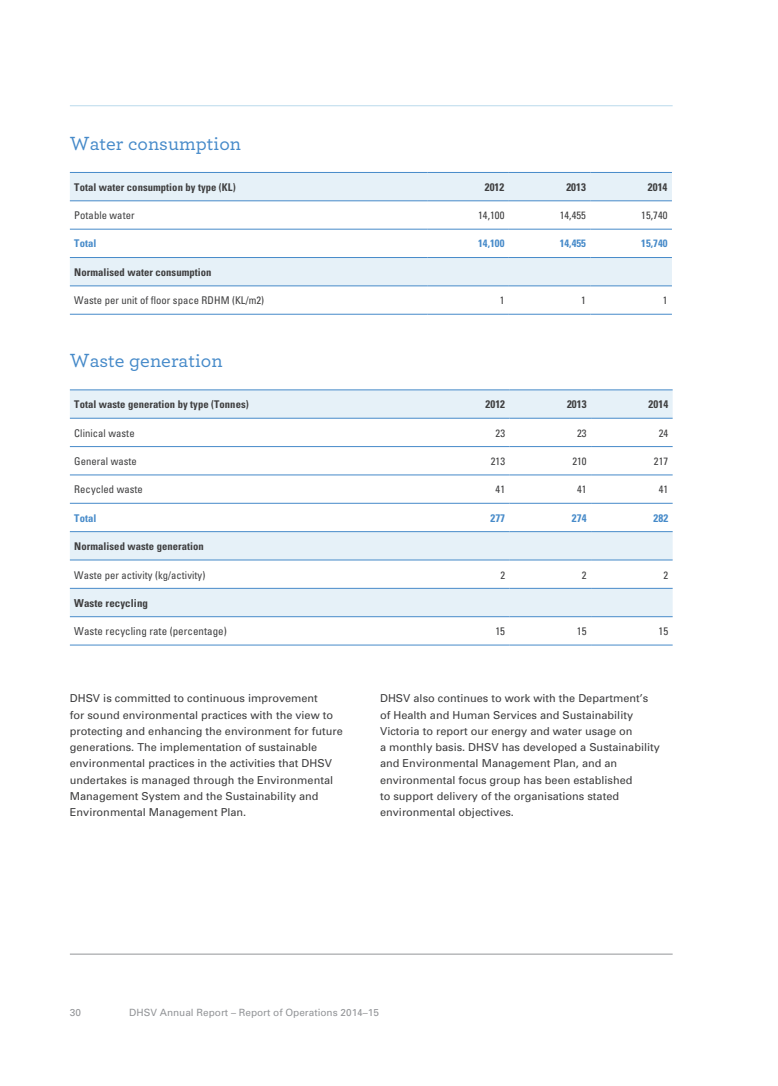
<style>
.page{position:relative;width:778px;height:1086px;background:#fff}
.page>*{position:absolute;margin:0;border:0;box-sizing:border-box;transform-origin:0 0}
.t1{font:500 20px "Archer";color:#468ac9}
.t2{font:11px/16.2px "Univers";color:#3e3e3f}
.t3{font:700 condensed 11px "Univers";letter-spacing:.005em;color:#3e3e3f}
.t4{font:condensed 11px "Univers";letter-spacing:.005em;color:#3e3e3f}
.t5{font:700 condensed 11px "Univers";letter-spacing:.005em;color:#468ac9}
.t6{font:condensed 10.62px "Univers";letter-spacing:.005em;color:#3e3e3f}
.t7{font:700 condensed 10.62px "Univers";letter-spacing:.005em;color:#3e3e3f}
.t8{font:700 condensed 10.62px "Univers";letter-spacing:.005em;color:#468ac9}
.t9{font:10px "Univers";color:#939598}
</style>
<div class="page">
<hr style="left:70px;top:953px;width:602px;height:1px;background:#939598">
<hr style="left:70px;top:105px;width:602px;height:1px;background:#badaec">
<div style="left:70px;top:173px;width:601px;height:27px;background:#e6f1f8"></div>
<svg style="left:70px;top:201px;width:601px;height:113px"></svg>
<hr style="left:70px;top:172px;width:357px;height:1px;background:#468ac9">
<hr style="left:427px;top:172px;width:81px;height:1px;background:#468ac9">
<hr style="left:508px;top:172px;width:82px;height:1px;background:#468ac9">
<hr style="left:590px;top:172px;width:81px;height:1px;background:#468ac9">
<hr style="left:70px;top:200px;width:357px;height:1px;background:#468ac9">
<hr style="left:427px;top:200px;width:81px;height:1px;background:#468ac9">
<hr style="left:508px;top:200px;width:82px;height:1px;background:#468ac9">
<hr style="left:590px;top:200px;width:81px;height:1px;background:#468ac9">
<hr style="left:70px;top:229px;width:357px;height:1px;background:#468ac9">
<hr style="left:427px;top:229px;width:81px;height:1px;background:#468ac9">
<hr style="left:508px;top:229px;width:82px;height:1px;background:#468ac9">
<hr style="left:590px;top:229px;width:81px;height:1px;background:#468ac9">
<hr style="left:70px;top:257px;width:357px;height:1px;background:#468ac9">
<hr style="left:427px;top:257px;width:81px;height:1px;background:#468ac9">
<hr style="left:508px;top:257px;width:82px;height:1px;background:#468ac9">
<hr style="left:590px;top:257px;width:81px;height:1px;background:#468ac9">
<hr style="left:70px;top:285px;width:357px;height:1px;background:#468ac9">
<hr style="left:427px;top:285px;width:81px;height:1px;background:#468ac9">
<hr style="left:508px;top:285px;width:82px;height:1px;background:#468ac9">
<hr style="left:590px;top:285px;width:81px;height:1px;background:#468ac9">
<hr style="left:70px;top:314px;width:357px;height:1px;background:#468ac9">
<hr style="left:427px;top:314px;width:81px;height:1px;background:#468ac9">
<hr style="left:508px;top:314px;width:82px;height:1px;background:#468ac9">
<hr style="left:590px;top:314px;width:81px;height:1px;background:#468ac9">
<svg style="left:70px;top:390px;width:602px;height:28px;background:#e2eef6"></svg>
<svg style="left:70px;top:447px;width:602px;height:198px"></svg>
<hr style="left:70px;top:389px;width:358px;height:1px;background:#468ac9">
<hr style="left:428px;top:389px;width:81px;height:1px;background:#468ac9">
<hr style="left:509px;top:389px;width:82px;height:1px;background:#468ac9">
<hr style="left:591px;top:389px;width:81px;height:1px;background:#468ac9">
<hr style="left:70px;top:418px;width:358px;height:1px;background:#468ac9">
<hr style="left:428px;top:418px;width:81px;height:1px;background:#468ac9">
<hr style="left:509px;top:418px;width:82px;height:1px;background:#468ac9">
<hr style="left:591px;top:418px;width:81px;height:1px;background:#468ac9">
<hr style="left:70px;top:446px;width:358px;height:1px;background:#468ac9">
<hr style="left:428px;top:446px;width:81px;height:1px;background:#468ac9">
<hr style="left:509px;top:446px;width:82px;height:1px;background:#468ac9">
<hr style="left:591px;top:446px;width:81px;height:1px;background:#468ac9">
<hr style="left:70px;top:475px;width:358px;height:1px;background:#468ac9">
<hr style="left:428px;top:475px;width:81px;height:1px;background:#468ac9">
<hr style="left:509px;top:475px;width:82px;height:1px;background:#468ac9">
<hr style="left:591px;top:475px;width:81px;height:1px;background:#468ac9">
<hr style="left:70px;top:503px;width:358px;height:1px;background:#468ac9">
<hr style="left:428px;top:503px;width:81px;height:1px;background:#468ac9">
<hr style="left:509px;top:503px;width:82px;height:1px;background:#468ac9">
<hr style="left:591px;top:503px;width:81px;height:1px;background:#468ac9">
<hr style="left:70px;top:531px;width:358px;height:1px;background:#468ac9">
<hr style="left:428px;top:531px;width:81px;height:1px;background:#468ac9">
<hr style="left:509px;top:531px;width:82px;height:1px;background:#468ac9">
<hr style="left:591px;top:531px;width:81px;height:1px;background:#468ac9">
<hr style="left:70px;top:560px;width:358px;height:1px;background:#468ac9">
<hr style="left:428px;top:560px;width:81px;height:1px;background:#468ac9">
<hr style="left:509px;top:560px;width:82px;height:1px;background:#468ac9">
<hr style="left:591px;top:560px;width:81px;height:1px;background:#468ac9">
<hr style="left:70px;top:588px;width:358px;height:1px;background:#468ac9">
<hr style="left:428px;top:588px;width:81px;height:1px;background:#468ac9">
<hr style="left:509px;top:588px;width:82px;height:1px;background:#468ac9">
<hr style="left:591px;top:588px;width:81px;height:1px;background:#468ac9">
<hr style="left:70px;top:616px;width:358px;height:1px;background:#468ac9">
<hr style="left:428px;top:616px;width:81px;height:1px;background:#468ac9">
<hr style="left:509px;top:616px;width:82px;height:1px;background:#468ac9">
<hr style="left:591px;top:616px;width:81px;height:1px;background:#468ac9">
<hr style="left:70px;top:645px;width:358px;height:1px;background:#468ac9">
<hr style="left:428px;top:645px;width:81px;height:1px;background:#468ac9">
<hr style="left:509px;top:645px;width:82px;height:1px;background:#468ac9">
<hr style="left:591px;top:645px;width:81px;height:1px;background:#468ac9">
<p class="t1" style="left:70px;top:129px;width:173px">Water consumption</p>
<p class="t7" style="left:74px;top:180px;width:163px">Total water consumption by type (KL)</p>
<p class="t3" style="left:484px;top:180px;width:21px">2012</p>
<p class="t3" style="left:566px;top:180px;width:21px">2013</p>
<p class="t3" style="left:647px;top:180px;width:21px">2014</p>
<p class="t6" style="left:74px;top:209px;width:62px">Potable water</p>
<p class="t6" style="left:478px;top:209px;width:28px">14,100</p>
<p class="t6" style="left:559px;top:209px;width:28px">14,455</p>
<p class="t6" style="left:641px;top:209px;width:28px">15,740</p>
<p class="t8" style="left:74px;top:237px;width:24px">Total</p>
<p class="t8" style="left:478px;top:237px;width:28px">14,100</p>
<p class="t8" style="left:559px;top:237px;width:28px">14,455</p>
<p class="t8" style="left:641px;top:237px;width:28px">15,740</p>
<p class="t7" style="left:74px;top:265px;width:139px">Normalised water consumption</p>
<p class="t6" style="left:74px;top:294px;width:191px">Waste per unit of floor space RDHM (KL/m2)</p>
<p class="t6" style="left:499px;top:294px;width:6px">1</p>
<p class="t6" style="left:581px;top:294px;width:6px">1</p>
<p class="t6" style="left:662px;top:294px;width:6px">1</p>
<p class="t1" style="left:70px;top:346px;width:154px">Waste generation</p>
<p class="t7" style="left:74px;top:398px;width:176px">Total waste generation by type (Tonnes)</p>
<p class="t3" style="left:485px;top:398px;width:21px">2012</p>
<p class="t3" style="left:567px;top:398px;width:21px">2013</p>
<p class="t3" style="left:648px;top:398px;width:21px">2014</p>
<p class="t6" style="left:74px;top:426px;width:62px">Clinical waste</p>
<p class="t6" style="left:495px;top:426px;width:11px">23</p>
<p class="t6" style="left:577px;top:426px;width:11px">23</p>
<p class="t6" style="left:658px;top:426px;width:11px">24</p>
<p class="t6" style="left:74px;top:454px;width:64px">General waste</p>
<p class="t6" style="left:491px;top:454px;width:16px">213</p>
<p class="t6" style="left:572px;top:454px;width:16px">210</p>
<p class="t6" style="left:654px;top:454px;width:16px">217</p>
<p class="t6" style="left:74px;top:483px;width:70px">Recycled waste</p>
<p class="t6" style="left:495px;top:483px;width:11px">41</p>
<p class="t6" style="left:577px;top:483px;width:11px">41</p>
<p class="t6" style="left:658px;top:483px;width:11px">41</p>
<p class="t8" style="left:74px;top:511px;width:24px">Total</p>
<p class="t5" style="left:490px;top:511px;width:16px">277</p>
<p class="t5" style="left:572px;top:511px;width:16px">274</p>
<p class="t5" style="left:653px;top:511px;width:16px">282</p>
<p class="t7" style="left:74px;top:540px;width:131px">Normalised waste generation</p>
<p class="t6" style="left:74px;top:568px;width:132px">Waste per activity (kg/activity)</p>
<p class="t6" style="left:500px;top:568px;width:6px">2</p>
<p class="t6" style="left:582px;top:568px;width:6px">2</p>
<p class="t6" style="left:663px;top:568px;width:6px">2</p>
<p class="t3" style="left:74px;top:596px;width:75px">Waste recycling</p>
<p class="t4" style="left:74px;top:624px;width:154px">Waste recycling rate (percentage)</p>
<p class="t4" style="left:495px;top:624px;width:11px">15</p>
<p class="t4" style="left:577px;top:624px;width:11px">15</p>
<p class="t4" style="left:658px;top:624px;width:11px">15</p>
<p class="t2" style="left:70px;top:690px;width:274px">DHSV is committed to continuous improvement<br>for sound environmental practices with the view to protecting and enhancing the environment for future generations. The implementation of sustainable environmental practices in the activities that DHSV undertakes is managed through the Environmental Management System and the Sustainability and Environmental Management Plan.</p>
<p class="t2" style="left:380px;top:690px;width:281px">DHSV also continues to work with the Department’s of Health and Human Services and Sustainability Victoria to report our energy and water usage on<br>a monthly basis. DHSV has developed a Sustainability and Environmental Management Plan, and an environmental focus group has been established<br>to support delivery of the organisations stated environmental objectives.</p>
<p class="t9" style="left:70px;top:1006px;width:13px">30</p>
<p class="t9" style="left:129px;top:1006px;width:251px">DHSV Annual Report – Report of Operations 2014–15</p>
</div>
